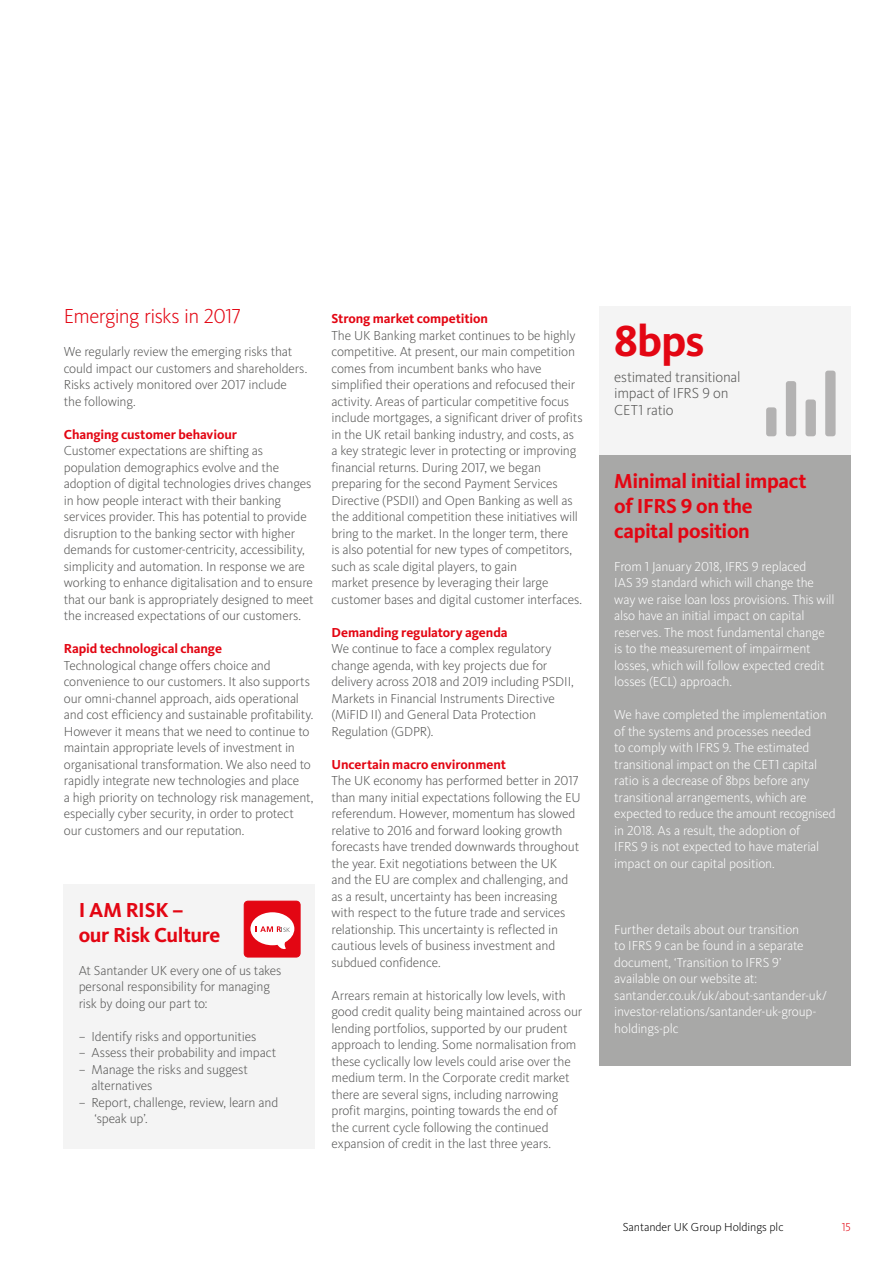
<style>
.page{position:relative;width:893px;height:1263px;background:#fff}
.page>*{position:absolute;margin:0;border:0;box-sizing:border-box;transform-origin:0 0}
.t1{font:700 45px "Kievit OT";color:#e30613}
.t2{font:700 21px/24.8px "Kievit OT";letter-spacing:-.02em;color:#e30613}
.t3{font:300 21px "Kievit OT";letter-spacing:-.03em;color:#e30613}
.t4{font:300 15px/16.5px "Kievit OT";letter-spacing:-.02em;color:#575756}
.t5{font:300 13.5px/16.5px "Kievit OT";letter-spacing:-.015em;color:#575756}
.t6{font:300 13.5px/16.5px "Kievit OT";letter-spacing:-.015em;color:#fff}
.t7{font:700 13.5px "Kievit OT";letter-spacing:-.01em;color:#e30613}
.t8{font:300 12px "Kievit OT";letter-spacing:-.005em;color:#000}
.t9{font:300 12px "Kievit OT";color:#e30613}
</style>
<div class="page">
<div style="left:599px;top:455px;width:252px;height:611px;background:#a8a8a7"></div>
<div style="left:64px;top:884px;width:251px;height:264px;background:#f4f4f4"></div>
<div style="left:244px;top:901px;width:56px;height:56px;background:#e30613;border-radius:4px"></div>
<div style="left:244px;top:901px;width:56px;height:56px;border:1px solid #e30613;border-radius:4px"></div>
<svg style="left:250px;top:912px;width:44px;height:37px"></svg>
<div style="left:599px;top:307px;width:251px;height:148px;background:#f4f4f4"></div>
<svg style="left:766px;top:371px;width:70px;height:65px"></svg>
<h2 class="t3" style="left:64px;top:303px;width:179px">Emerging risks in 2017</h2>
<p class="t5" style="left:64px;top:343px;width:245px">We regularly review the emerging risks that could impact our customers and shareholders.<br>Risks actively monitored over 2017 include the following.</p>
<p class="t7" style="left:64px;top:426px;width:175px">Changing customer behaviour</p>
<p class="t5" style="left:64px;top:442px;width:251px">Customer expectations are shifting as population demographics evolve and the adoption of digital technologies drives changes in how people interact with their banking services provider. This has potential to provide disruption to the banking sector with higher demands for customer-centricity, accessibility, simplicity and automation. In response we are working to enhance digitalisation and to ensure that our bank is appropriately designed to meet the increased expectations of our customers.</p>
<p class="t7" style="left:64px;top:641px;width:160px">Rapid technological change</p>
<p class="t5" style="left:64px;top:657px;width:251px">Technological change offers choice and convenience to our customers. It also supports our omni-channel approach, aids operational and cost efficiency and sustainable profitability.<br>However it means that we need to continue to maintain appropriate levels of investment in organisational transformation. We also need to rapidly integrate new technologies and place<br>a high priority on technology risk management, especially cyber security, in order to protect our customers and our reputation.</p>
<h2 class="t2" style="left:79px;top:898px;width:143px">I AM RISK –<br>our Risk Culture</h2>
<p class="t5" style="left:79px;top:962px;width:204px">At Santander UK every one of us takes personal responsibility for managing risk by doing our part to:</p>
<p class="t5" style="left:79px;top:1028px;width:179px">– Identify risks and opportunities</p>
<p class="t5" style="left:79px;top:1044px;width:199px">– Assess their probability and impact</p>
<p class="t5" style="left:91px;top:1061px;width:158px;text-indent:-13px">– Manage the risks and suggest alternatives</p>
<p class="t5" style="left:94px;top:1094px;width:185px;text-indent:-16px">– Report, challenge, review, learn and ‘speak up’.</p>
<p class="t7" style="left:331px;top:311px;width:158px">Strong market competition</p>
<p class="t5" style="left:331px;top:327px;width:253px">The UK Banking market continues to be highly competitive. At present, our main competition comes from incumbent banks who have simplified their operations and refocused their activity. Areas of particular competitive focus include mortgages, a significant driver of profits in the UK retail banking industry, and costs, as a key strategic lever in protecting or improving financial returns. During 2017, we began preparing for the second Payment Services Directive (PSDII) and Open Banking as well as the additional competition these initiatives will bring to the market. In the longer term, there<br>is also potential for new types of competitors, such as scale digital players, to gain<br>market presence by leveraging their large customer bases and digital customer interfaces.</p>
<p class="t7" style="left:331px;top:624px;width:178px">Demanding regulatory agenda</p>
<p class="t5" style="left:331px;top:640px;width:244px">We continue to face a complex regulatory change agenda, with key projects due for delivery across 2018 and 2019 including PSDII, Markets in Financial Instruments Directive (MiFID II) and General Data Protection Regulation (GDPR).</p>
<p class="t7" style="left:331px;top:756px;width:176px">Uncertain macro environment</p>
<p class="t5" style="left:331px;top:772px;width:251px">The UK economy has performed better in 2017 than many initial expectations following the EU referendum. However, momentum has slowed relative to 2016 and forward looking growth forecasts have trended downwards throughout the year. Exit negotiations between the UK<br>and the EU are complex and challenging, and as a result, uncertainty has been increasing with respect to the future trade and services relationship. This uncertainty is reflected in cautious levels of business investment and subdued confidence.</p>
<p class="t5" style="left:331px;top:987px;width:252px">Arrears remain at historically low levels, with good credit quality being maintained across our lending portfolios, supported by our prudent approach to lending. Some normalisation from these cyclically low levels could arise over the medium term. In the Corporate credit market there are several signs, including narrowing profit margins, pointing towards the end of<br>the current cycle following the continued expansion of credit in the last three years.</p>
<h1 class="t1" style="left:614px;top:315px;width:92px">8bps</h1>
<p class="t4" style="left:614px;top:368px;width:128px">estimated transitional impact of IFRS 9 on<br>CET1 ratio</p>
<h2 class="t2" style="left:614px;top:469px;width:194px">Minimal initial impact of IFRS 9 on the capital position</h2>
<p class="t6" style="left:614px;top:558px;width:222px">From 1 January 2018, IFRS 9 replaced<br>IAS 39 standard which will change the way we raise loan loss provisions. This will also have an initial impact on capital reserves. The most fundamental change is to the measurement of impairment losses, which will follow expected credit losses (ECL) approach.</p>
<p class="t6" style="left:614px;top:706px;width:223px">We have completed the implementation of the systems and processes needed<br>to comply with IFRS 9. The estimated transitional impact on the CET1 capital ratio is a decrease of 8bps before any transitional arrangements, which are expected to reduce the amount recognised in 2018. As a result, the adoption of<br>IFRS 9 is not expected to have material impact on our capital position.</p>
<p class="t6" style="left:614px;top:921px;width:214px">Further details about our transition<br>to IFRS 9 can be found in a separate document, ‘Transition to IFRS 9’ available on our website at: santander.co.uk/uk/about-santander-uk/ investor-relations/santander-uk-group&shy;holdings-plc</p>
<p class="t8" style="left:623px;top:1219px;width:162px">Santander UK Group Holdings plc</p>
<p class="t9" style="left:842px;top:1219px;width:10px">15</p>
</div>
